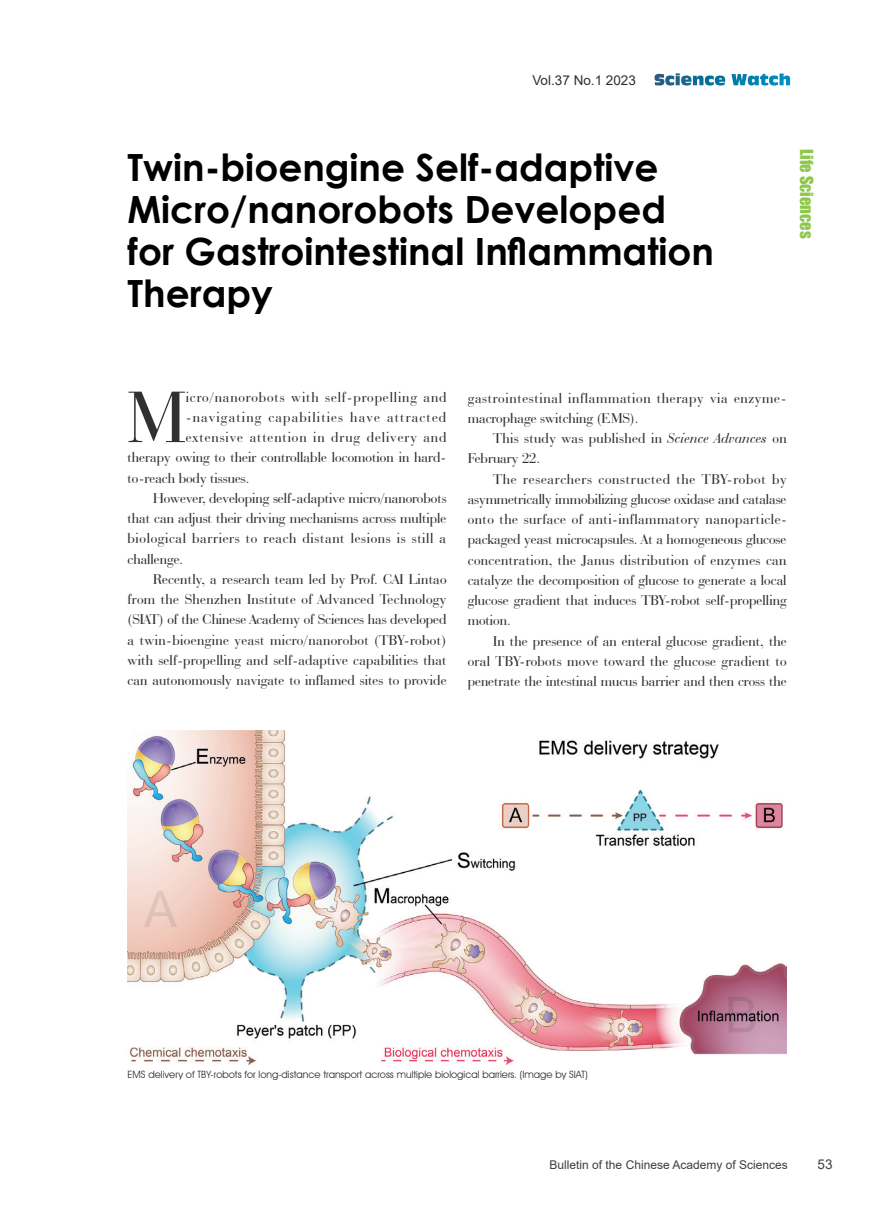
<style>
.page{position:relative;width:893px;height:1212px;background:#fff}
.page>*{position:absolute;margin:0;border:0;box-sizing:border-box;transform-origin:0 0}
.正文{font:76.2px "Bauer Bodoni BT";color:#312f30}
.大标题{font:700 37.5px/42px "Century Gothic";color:#000}
.图片说明{font:16.5px "Impact";color:#8dc748}
.正文-2{font:15px/20.2px "Bauer Bodoni BT";letter-spacing:.005em;color:#312f30;text-align:justify}
.正文-3{font:15px "Bauer Bodoni BT";letter-spacing:.06em;color:#312f30}
.正文-4{font:15px/20.2px "Bauer Bodoni BT";letter-spacing:.045em;color:#312f30}
.正文-5{font:15px "Bauer Bodoni BT";letter-spacing:.075em;color:#312f30}
.t1{font:13.5px "Arial";color:#312f30}
.t2{font:13.5px "Arial";color:#3e3e3f}
.t3{font:12px "Arial";color:#3e3e3f}
.图片说明-2{font:10.05px "Avant Garde IT Cby BT";color:#312f30}
.s1{font-family:"Antique Olive Compact";font-size:15px;color:#fff}
.s2{font-style:italic}
</style>
<div class="page">
<img style="left:128px;top:731px;width:659px;height:333px">
<p class="t1" style="left:532px;top:71px;width:260px">Vol.37 No.1 2023 <span class="s1">Science Watch</span></p>
<p class="大标题" style="left:128px;top:145px;width:588px">Twin-bioengine Self-adaptive<br>Micro/nanorobots Developed for Gastrointestinal Inflammation<br>Therapy</p>
<p class="图片说明" style="left:819px;top:149px;width:91px;rotate:90deg">Life Sciences</p>
<p class="正文" style="left:128px;top:371px;width:60px">M</p>
<p class="正文-3" style="left:186px;top:387px;width:262px">icro/nanorobots with self-propelling and</p>
<p class="正文-5" style="left:186px;top:408px;width:262px">-navigating capabilities have attracted</p>
<p class="正文-3" style="left:186px;top:428px;width:262px">extensive attention in drug delivery and</p>
<p class="正文-2" style="left:128px;top:447px;width:320px">therapy owing to their controllable locomotion in hard-</p>
<p class="正文-2" style="left:128px;top:467px;width:123px">to-reach body tissues.</p>
<p class="正文-2" style="left:128px;top:488px;width:321px;text-indent:26px">However, developing self-adaptive micro/nanorobots that can adjust their driving mechanisms across multiple biological barriers to reach distant lesions is still a challenge.</p>
<p class="正文-2" style="left:128px;top:569px;width:321px;text-indent:26px">Recently, a research team led by Prof. CAI Lintao from the Shenzhen Institute of Advanced Technology (SIAT) of the Chinese Academy of Sciences has developed a twin-bioengine yeast micro/nanorobot (TBY-robot) with self-propelling and self-adaptive capabilities that can autonomously navigate to inflamed sites to provide</p>
<p class="正文-4" style="left:468px;top:387px;width:320px">gastrointestinal inflammation therapy via enzyme&shy;macrophage switching (EMS).</p>
<p class="正文-2" style="left:468px;top:428px;width:320px;text-indent:26px">This study was published in <span class="s2">Science Advances</span> on<br>February 22.</p>
<p class="正文-2" style="left:468px;top:468px;width:321px;text-indent:26px">The researchers constructed the TBY-robot by asymmetrically immobilizing glucose oxidase and catalase onto the surface of anti-inflammatory nanoparticle&shy;packaged yeast microcapsules. At a homogeneous glucose concentration, the Janus distribution of enzymes can catalyze the decomposition of glucose to generate a local glucose gradient that induces TBY-robot self-propelling motion.</p>
<p class="正文-2" style="left:468px;top:630px;width:321px;text-indent:26px">In the presence of an enteral glucose gradient, the oral TBY-robots move toward the glucose gradient to penetrate the intestinal mucus barrier and then cross the</p>
<p class="图片说明-2" style="left:128px;top:1068px;width:462px">EMS delivery of TBY-robots for long-distance transport across multiple biological barriers. (Image by SIAT)</p>
<p class="t3" style="left:550px;top:1156px;width:240px">Bulletin of the Chinese Academy of Sciences</p>
<p class="t2" style="left:817px;top:1155px;width:17px">53</p>
</div>
